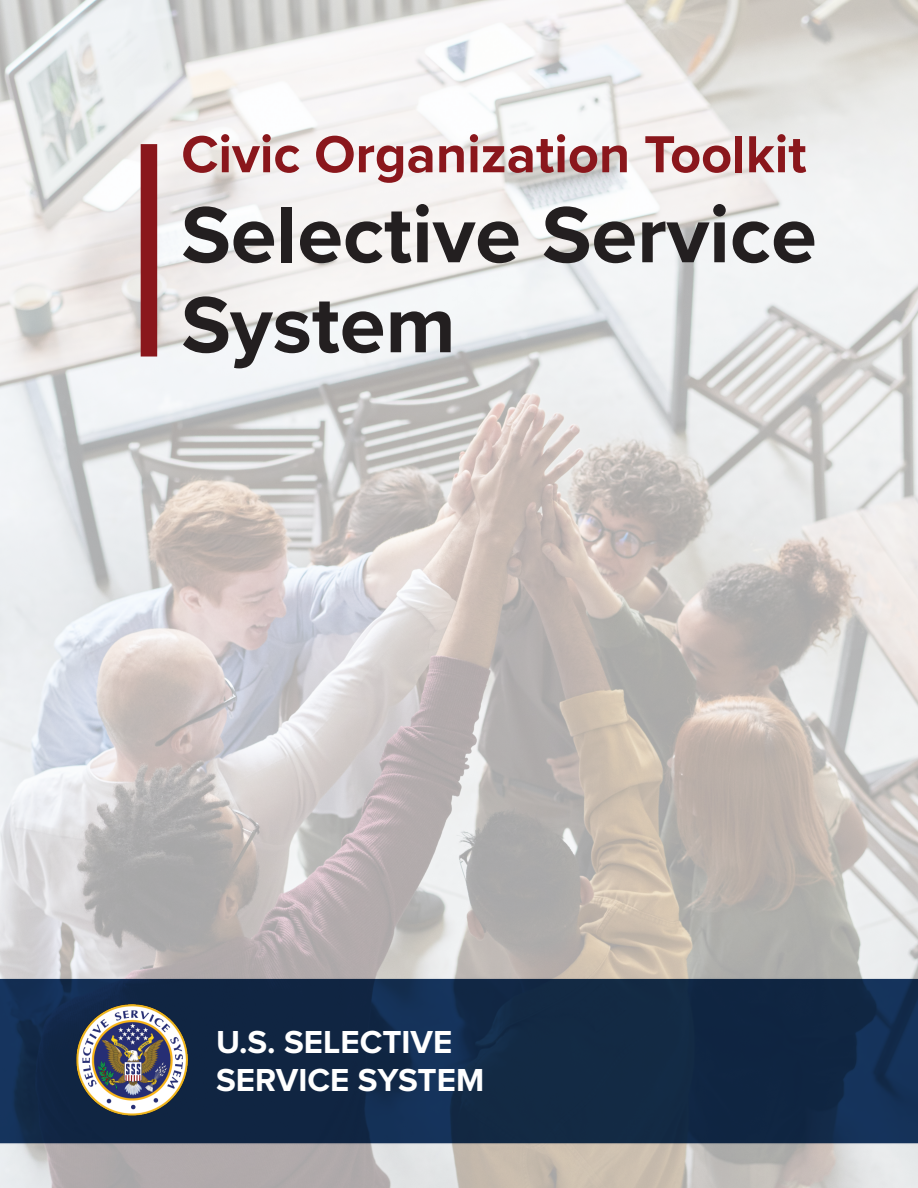
<style>
.page{position:relative;width:918px;height:1188px;background:#fff}
.page>*{position:absolute;margin:0;border:0;box-sizing:border-box;transform-origin:0 0}
.t1{font:700 82.5px/90px "Proxima Nova";color:#231f20}
.t2{font:700 54px "Proxima Nova";color:#8a171c}
.t3{font:700 33px/37.5px "Proxima Nova";color:#fff}
</style>
<div class="page">
<img style="left:0;top:0;width:918px;height:1188px">
<div style="left:141px;top:144px;width:16px;height:213px;background:#8a171c"></div>
<svg style="left:0;top:977px;width:918px;height:168px;background:#152c4a"></svg>
<img style="left:76px;top:995px;width:121px;height:126px">
<p class="t2" style="left:181px;top:114px;width:627px">Civic Organization Toolkit</p>
<p class="t1" style="left:181px;top:188px;width:637px">Selective Service<br>System</p>
<p class="t3" style="left:216px;top:1023px;width:270px">U.S. SELECTIVE<br>SERVICE SYSTEM</p>
</div>
